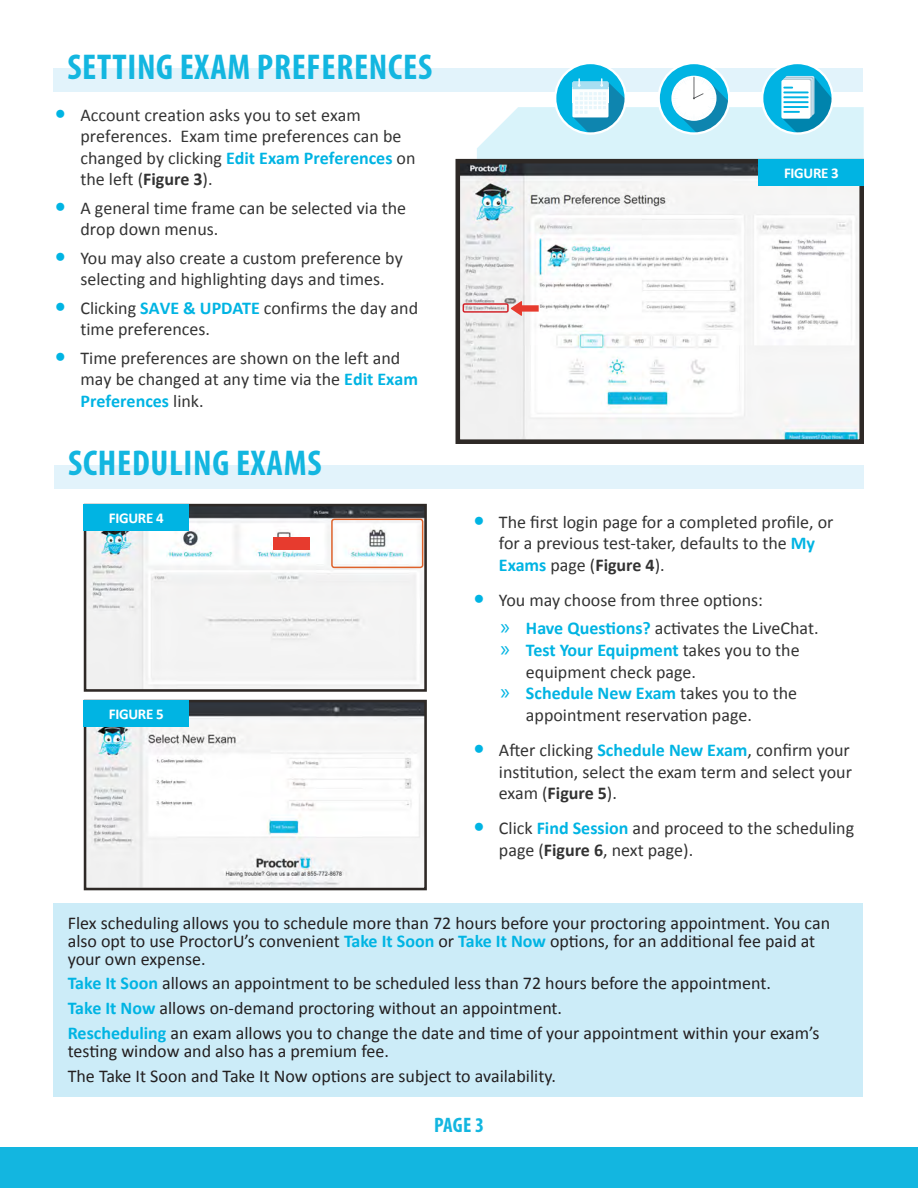
<style>
.page{position:relative;width:918px;height:1188px;background:#fff}
.page>*{position:absolute;margin:0;border:0;box-sizing:border-box;transform-origin:0 0}
.t1{font:700 condensed 36px "Myriad Pro";letter-spacing:.02em;color:#13b6e0}
.t2{font:700 condensed 21px "Myriad Pro";color:#13b6e0}
.t3{font:18px/21.6px "Calibri";color:#333}
.t4{font:18px/24.8px "Calibri";color:#231f20}
.t5{font:700 18px "Calibri";color:#00b4e3}
.t6{font:700 15px "Calibri";letter-spacing:-.02em;color:#fff}
.s1{font-weight:700;font-size:22.5px;color:#00b4e3}
.s2{font-weight:700;color:#00b4e3}
.s3{font-weight:700}
.s4{font-family:"Myriad Pro";font-size:22.5px;color:#00b4e3}
.s5{font-family:"Myriad Pro";font-weight:400;font-size:22.5px}
.s6{font-weight:400;color:#333}
</style>
<div class="page">
<div style="left:53px;top:903px;width:810px;height:193px;background:#ccecf8"></div>
<div style="left:54px;top:466px;width:810px;height:23px;background:#e2f3fb"></div>
<div style="left:0;top:1148px;width:918px;height:40px;background:#13b6e0"></div>
<div style="left:53px;top:69px;width:810px;height:23px;background:#e2f3fb"></div>
<svg style="left:477px;top:107px;width:387px;height:52px;fill:#d9f3fa"></svg>
<img style="left:462px;top:165px;width:396px;height:273px">
<div style="left:456px;top:159px;width:408px;height:285px;border:5px solid #2e2926"></div>
<div style="left:759px;top:159px;width:105px;height:26px;background:#00b4e3"></div>
<div style="left:463px;top:303px;width:46px;height:10px;border:2px solid #d1232a;border-radius:2px"></div>
<svg style="left:511px;top:301px;width:28px;height:15px"></svg>
<svg style="left:554px;top:64px;width:73px;height:71px"></svg>
<svg style="left:658px;top:64px;width:72px;height:71px"></svg>
<svg style="left:761px;top:64px;width:73px;height:71px"></svg>
<svg style="left:83px;top:699px;width:344px;height:192px"></svg>
<div style="left:84px;top:700px;width:105px;height:26px;background:#00b4e3"></div>
<svg style="left:83px;top:503px;width:344px;height:189px"></svg>
<div style="left:84px;top:504px;width:105px;height:26px;background:#00b4e3"></div>
<div style="left:331px;top:519px;width:92px;height:49px;border:2px solid #de622a;border-radius:2px"></div>
<div style="left:273px;top:537px;width:37px;height:13px;background:#e73b2e"></div>
<p class="t1" style="left:67px;top:44px;width:366px">SETTING EXAM PREFERENCES</p>
<p class="t3" style="left:80px;top:104px;width:337px;text-indent:-25px"><span class="s1">•</span> Account creation asks you to set exam preferences. Exam time preferences can be changed by clicking <span class="s2">Edit Exam Preferences</span> on the left (<span class="s3">Figure 3</span>).</p>
<p class="t3" style="left:80px;top:197px;width:327px;text-indent:-26px"><span class="s1">•</span> A general time frame can be selected via the drop down menus.</p>
<p class="t3" style="left:55px;top:247px;width:349px;text-align:center"><span class="s1">•</span> You may also create a custom preference by selecting and highlighting days and times.</p>
<p class="t3" style="left:80px;top:297px;width:339px;text-indent:-25px"><span class="s1">•</span> Clicking <span class="s2">SAVE &amp; UPDATE</span> confirms the day and time preferences.</p>
<p class="t3" style="left:80px;top:347px;width:339px;text-indent:-26px"><span class="s1">•</span> Time preferences are shown on the left and may be changed at any time via the <span class="s2">Edit Exam<br>Preferences</span> link.</p>
<h1 class="t1" style="left:68px;top:441px;width:255px">SCHEDULING EXAMS</h1>
<p class="t6" style="left:784px;top:163px;width:56px">FIGURE 3</p>
<p class="t6" style="left:109px;top:508px;width:56px">FIGURE 4</p>
<p class="t3" style="left:499px;top:511px;width:336px;text-indent:-26px"><span class="s1">•</span> The first login page for a completed profile, or for a previous test-taker, defaults to the <span class="s2">My<br>Exams</span> page (<span class="s3">Figure 4</span>).</p>
<p class="t3" style="left:500px;top:586px;width:320px;line-height:28.3px;text-indent:-27px"><span class="s1">•</span> You may choose from three options:<br><span class="s4">»</span> <span class="s2">Have Questions?</span> activates the LiveChat.</p>
<p class="t5" style="left:500px;top:639px;width:301px"><span class="s5">»</span> Test Your Equipment <span class="s6">takes you to the</span></p>
<p class="t3" style="left:500px;top:661px;width:298px;text-indent:26px">equipment check page.<br><span class="s4">»</span> <span class="s2">Schedule New Exam</span> takes you to the</p>
<p class="t3" style="left:526px;top:704px;width:227px">appointment reservation page.</p>
<p class="t3" style="left:473px;top:739px;width:380px;text-align:right"><span class="s1">•</span> After clicking <span class="s2">Schedule New Exam</span>, confirm your institution, select the exam term and select your</p>
<p class="t3" style="left:499px;top:782px;width:119px">exam (<span class="s3">Figure 5</span>).</p>
<p class="t3" style="left:499px;top:818px;width:357px;text-indent:-26px"><span class="s1">•</span> Click <span class="s2">Find Session</span> and proceed to the scheduling page (<span class="s3">Figure 6</span>, next page).</p>
<p class="t6" style="left:109px;top:704px;width:56px">FIGURE 5</p>
<p class="t4" style="left:68px;top:914px;width:764px;line-height:18px">Flex scheduling allows you to schedule more than 72 hours before your proctoring appointment. You can also opt to use ProctorU’s convenient <span class="s2">Take It Soon</span> or <span class="s2">Take It Now</span> options, for an additional fee paid at your own expense.</p>
<p class="t4" style="left:68px;top:971px;width:753px"><span class="s2">Take It Soon</span> allows an appointment to be scheduled less than 72 hours before the appointment.<br><span class="s2">Take It Now</span> allows on-demand proctoring without an appointment.<br><span class="s2">Rescheduling</span> an exam allows you to change the date and time of your appointment within your exam’s</p>
<p class="t4" style="left:68px;top:1039px;width:490px">testing window and also has a premium fee.<br>The Take It Soon and Take It Now options are subject to availability.</p>
<p class="t2" style="left:434px;top:1112px;width:51px">PAGE 3</p>
</div>
